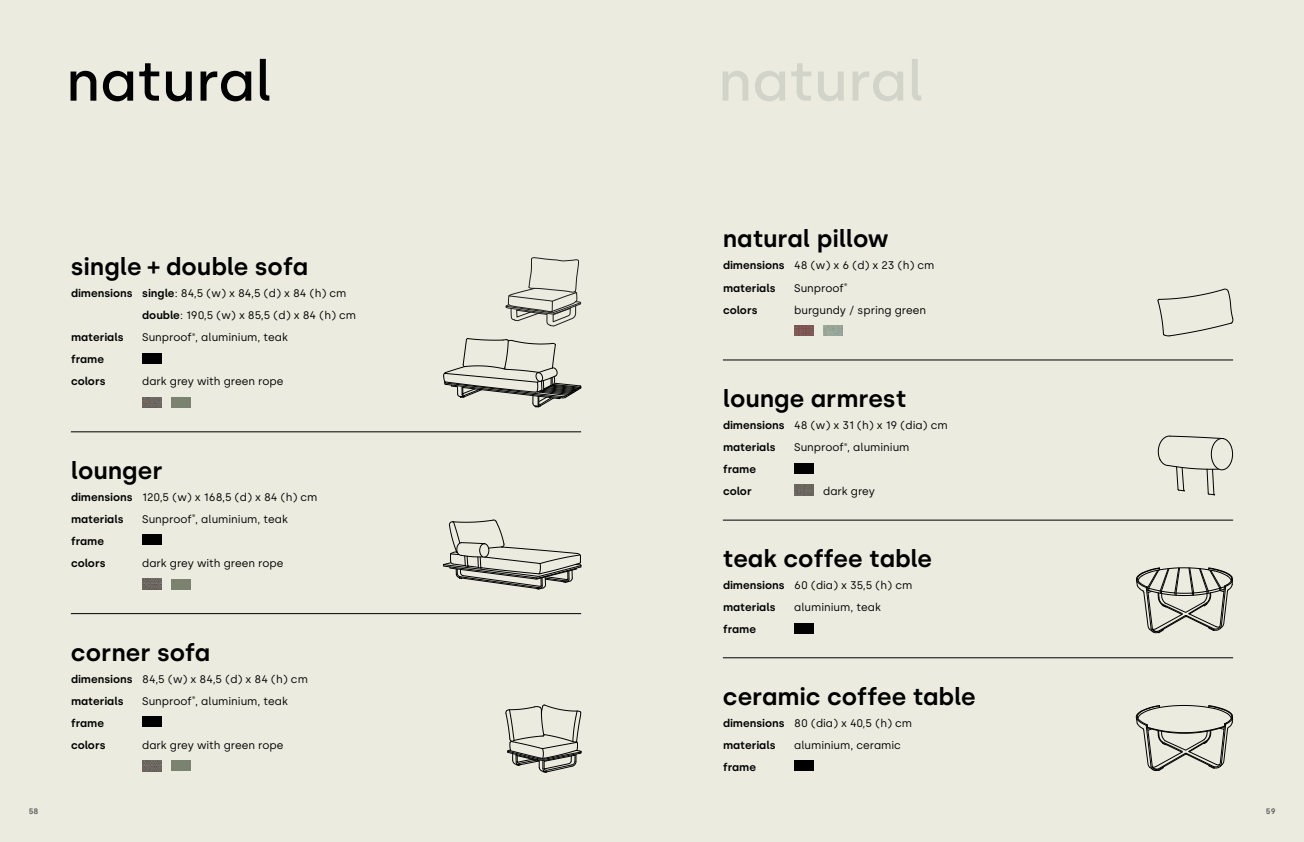
<style>
.page{position:relative;width:1304px;height:842px;background:#ebecdf}
.page>*{position:absolute;margin:0;border:0;box-sizing:border-box;transform-origin:0 0}
.t1{font:600 24px "Silka";color:#000}
.t2{font:11px "Silka";color:#000}
.t3{font:600 11px "Silka";color:#000}
.t4{font:600 8px "Silka";color:#646363}
.s1{font-weight:600}
</style>
<div class="page">
<svg style="left:71px;top:59px;width:198px;height:42px"></svg>
<svg style="left:723px;top:59px;width:198px;height:42px"></svg>
<hr style="left:71px;top:613px;width:510px;height:1px;background:#000">
<hr style="left:71px;top:432px;width:510px;height:1px;background:#000">
<div style="left:142px;top:716px;width:20px;height:11px;background:#000"></div>
<div style="left:142px;top:353px;width:20px;height:10px;background:#000"></div>
<div style="left:171px;top:397px;width:20px;height:10px;background:#7c8270"></div>
<div style="left:171px;top:579px;width:20px;height:10px;background:#7c8270"></div>
<div style="left:171px;top:761px;width:20px;height:10px;background:#7c8270"></div>
<img style="left:142px;top:397px;width:20px;height:10px">
<img style="left:142px;top:579px;width:20px;height:10px">
<img style="left:142px;top:761px;width:20px;height:10px">
<div style="left:142px;top:535px;width:20px;height:10px;background:#000"></div>
<hr style="left:723px;top:657px;width:510px;height:1px;background:#000">
<hr style="left:723px;top:360px;width:510px;height:1px;background:#000">
<hr style="left:723px;top:520px;width:510px;height:1px;background:#000">
<div style="left:794px;top:761px;width:20px;height:10px;background:#000"></div>
<div style="left:794px;top:623px;width:20px;height:10px;background:#000"></div>
<img style="left:794px;top:325px;width:20px;height:11px">
<img style="left:823px;top:325px;width:20px;height:11px">
<div style="left:794px;top:463px;width:20px;height:10px;background:#000"></div>
<img style="left:794px;top:485px;width:20px;height:10px">
<svg style="left:505px;top:257px;width:76px;height:69px"></svg>
<svg style="left:443px;top:338px;width:139px;height:69px"></svg>
<svg style="left:443px;top:519px;width:139px;height:70px"></svg>
<svg style="left:505px;top:704px;width:77px;height:69px"></svg>
<div style="left:1211px;top:438px;width:22px;height:32px;border:1px solid #000;border-radius:50%"></div>
<svg style="left:1158px;top:436px;width:66px;height:59px"></svg>
<svg style="left:1158px;top:289px;width:75px;height:47px"></svg>
<svg style="left:1136px;top:567px;width:97px;height:66px"></svg>
<svg style="left:1136px;top:705px;width:97px;height:66px"></svg>
<p class="t1" style="left:71px;top:252px;width:239px">single + double sofa</p>
<p class="t3" style="left:71px;top:287px;width:63px">dimensions</p>
<p class="t3" style="left:71px;top:331px;width:54px">materials</p>
<p class="t3" style="left:71px;top:353px;width:35px">frame</p>
<p class="t3" style="left:71px;top:375px;width:36px">colors</p>
<p class="t2" style="left:142px;top:287px;width:206px"><span class="s1">single</span>: 84,5 (w) x 84,5 (d) x 84 (h) cm</p>
<p class="t2" style="left:142px;top:309px;width:215px"><span class="s1">double</span>: 190,5 (w) x 85,5 (d) x 84 (h) cm</p>
<p class="t2" style="left:142px;top:331px;width:147px">Sunproof<sup>®</sup>, aluminium, teak</p>
<p class="t2" style="left:142px;top:375px;width:143px">dark grey with green rope</p>
<p class="t1" style="left:71px;top:456px;width:93px">lounger</p>
<p class="t3" style="left:71px;top:513px;width:54px">materials</p>
<p class="t3" style="left:71px;top:535px;width:35px">frame</p>
<p class="t2" style="left:142px;top:491px;width:177px">120,5 (w) x 168,5 (d) x 84 (h) cm</p>
<p class="t3" style="left:71px;top:491px;width:63px">dimensions</p>
<p class="t2" style="left:142px;top:513px;width:147px">Sunproof<sup>®</sup>, aluminium, teak</p>
<p class="t2" style="left:142px;top:557px;width:143px">dark grey with green rope</p>
<p class="t3" style="left:71px;top:557px;width:36px">colors</p>
<p class="t1" style="left:71px;top:638px;width:141px">corner sofa</p>
<p class="t3" style="left:71px;top:694px;width:54px">materials</p>
<p class="t3" style="left:71px;top:716px;width:35px">frame</p>
<p class="t2" style="left:142px;top:672px;width:167px">84,5 (w) x 84,5 (d) x 84 (h) cm</p>
<p class="t3" style="left:71px;top:672px;width:63px">dimensions</p>
<p class="t2" style="left:142px;top:694px;width:147px">Sunproof<sup>®</sup>, aluminium, teak</p>
<p class="t2" style="left:142px;top:739px;width:143px">dark grey with green rope</p>
<p class="t3" style="left:71px;top:739px;width:36px">colors</p>
<p class="t1" style="left:723px;top:225px;width:168px">natural pillow</p>
<p class="t3" style="left:723px;top:259px;width:63px">dimensions</p>
<p class="t3" style="left:723px;top:281px;width:54px">materials</p>
<p class="t3" style="left:723px;top:303px;width:36px">colors</p>
<p class="t2" style="left:794px;top:259px;width:142px">48 (w) x 6 (d) x 23 (h) cm</p>
<p class="t2" style="left:794px;top:281px;width:55px">Sunproof<sup>®</sup></p>
<p class="t2" style="left:794px;top:303px;width:133px">burgundy / spring green</p>
<p class="t1" style="left:723px;top:384px;width:185px">lounge armrest</p>
<p class="t3" style="left:723px;top:419px;width:63px">dimensions</p>
<p class="t3" style="left:723px;top:441px;width:54px">materials</p>
<p class="t3" style="left:723px;top:463px;width:35px">frame</p>
<p class="t3" style="left:723px;top:485px;width:30px">color</p>
<p class="t2" style="left:794px;top:419px;width:155px">48 (w) x 31 (h) x 19 (dia) cm</p>
<p class="t2" style="left:794px;top:441px;width:117px">Sunproof<sup>®</sup>, aluminium</p>
<p class="t2" style="left:823px;top:485px;width:53px">dark grey</p>
<p class="t1" style="left:723px;top:544px;width:211px">teak coffee table</p>
<p class="t3" style="left:723px;top:579px;width:63px">dimensions</p>
<p class="t3" style="left:723px;top:601px;width:54px">materials</p>
<p class="t3" style="left:723px;top:623px;width:35px">frame</p>
<p class="t2" style="left:794px;top:579px;width:120px">60 (dia) x 35,5 (h) cm</p>
<p class="t2" style="left:794px;top:601px;width:88px">aluminium, teak</p>
<p class="t1" style="left:723px;top:682px;width:254px">ceramic coffee table</p>
<p class="t3" style="left:723px;top:716px;width:63px">dimensions</p>
<p class="t3" style="left:723px;top:739px;width:54px">materials</p>
<p class="t3" style="left:723px;top:761px;width:35px">frame</p>
<p class="t2" style="left:794px;top:717px;width:119px">80 (dia) x 40,5 (h) cm</p>
<p class="t2" style="left:794px;top:739px;width:108px">aluminium, ceramic</p>
<p class="t4" style="left:29px;top:806px;width:11px">58</p>
<p class="t4" style="left:1266px;top:806px;width:11px">59</p>
</div>
